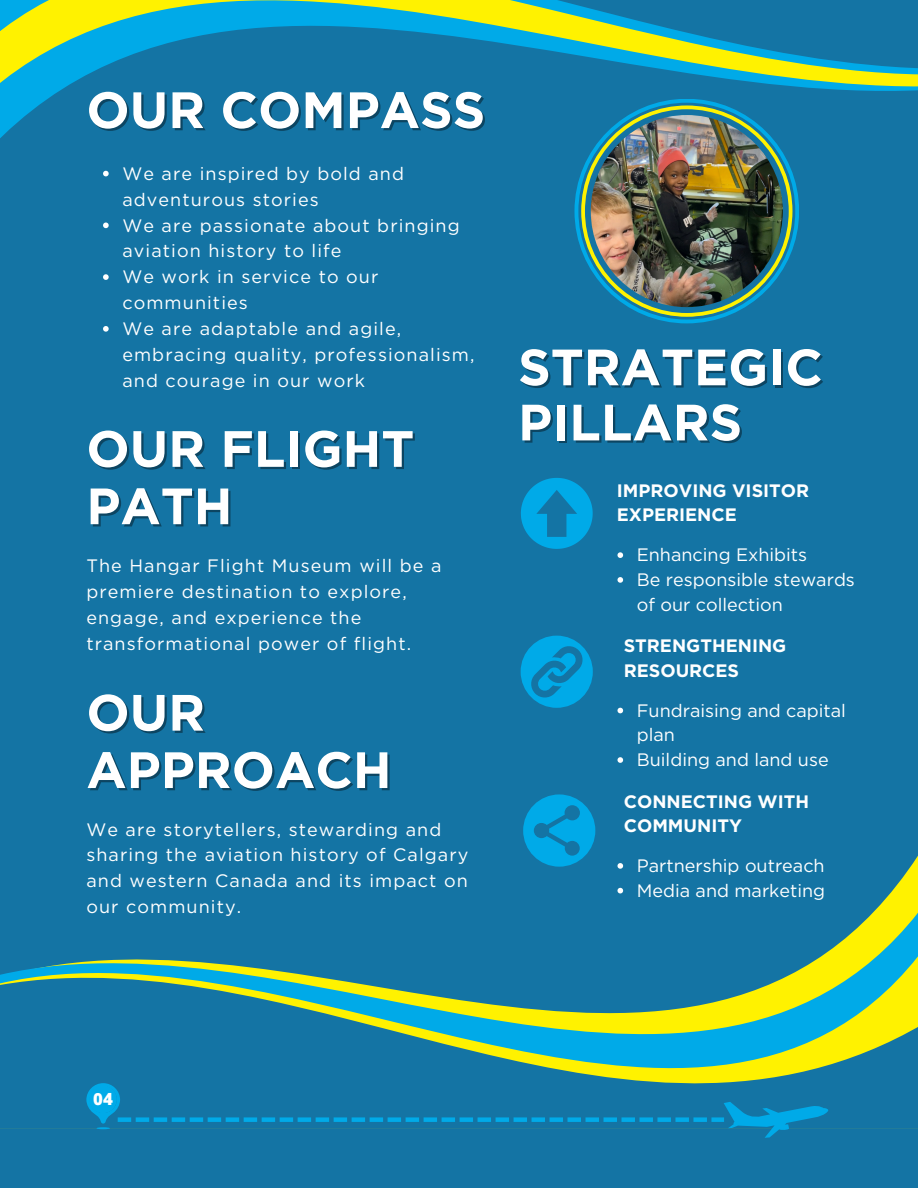
<style>
.page{position:relative;width:918px;height:1188px;background:#1474a4}
.page>*{position:absolute;margin:0;border:0;box-sizing:border-box;transform-origin:0 0}
.t1{font:700 51px/59.7px "Gotham";color:#fff}
.t2{font:18px/25.8px "Gotham";letter-spacing:.06em;color:#fff}
.t3{font:18px/24.8px "Gotham";color:#fff}
.t4{font:700 18px/24.8px "Gotham";color:#fff}
.t5{font:800 16.8px "Open Sans";color:#fff}
.s1{color:rgb(0 0 0/.4)}
</style>
<div class="page">
<svg style="left:0;top:0;width:918px;height:126px"></svg>
<svg style="left:521px;top:478px;width:72px;height:71px"></svg>
<svg style="left:619px;top:885px;width:299px;height:46px"></svg>
<svg style="left:0;top:931px;width:918px;height:198px"></svg>
<svg style="left:86px;top:1083px;width:742px;height:55px"></svg>
<div style="left:523px;top:794px;width:72px;height:73px;background:#00aae8;border-radius:50%"></div>
<svg style="left:534px;top:805px;width:46px;height:51px"></svg>
<div style="left:521px;top:636px;width:72px;height:72px;background:#00aae8;border-radius:50%"></div>
<svg style="left:530px;top:645px;width:54px;height:54px"></svg>
<svg style="left:103px;top:171px;width:6px;height:5px"></svg>
<svg style="left:103px;top:223px;width:6px;height:5px"></svg>
<svg style="left:103px;top:274px;width:6px;height:6px"></svg>
<svg style="left:103px;top:326px;width:6px;height:6px"></svg>
<svg style="left:617px;top:863px;width:6px;height:6px"></svg>
<svg style="left:617px;top:888px;width:6px;height:5px"></svg>
<svg style="left:617px;top:552px;width:6px;height:6px"></svg>
<svg style="left:617px;top:577px;width:6px;height:6px"></svg>
<svg style="left:617px;top:708px;width:6px;height:5px"></svg>
<svg style="left:617px;top:757px;width:6px;height:6px"></svg>
<svg style="left:578px;top:103px;width:217px;height:217px"></svg>
<svg style="left:585px;top:109px;width:204px;height:204px"></svg>
<img style="left:591px;top:115px;width:192px;height:192px;border-radius:50%">
<p class="t1" style="left:86px;top:83px;width:400px">OUR COMPASS</p>
<p class="t2" style="left:122px;top:160px;width:283px">We are inspired by bold and adventurous stories</p>
<p class="t2" style="left:122px;top:212px;width:339px">We are passionate about bringing aviation history to life</p>
<p class="t2" style="left:122px;top:264px;width:258px">We work in service to our communities</p>
<p class="t2" style="left:122px;top:315px;width:354px">We are adaptable and agile, embracing quality, professionalism, and courage in our work</p>
<p class="t1" style="left:86px;top:422px;width:329px">OUR FLIGHT<br><span class="s1">PATH</span></p>
<p class="t2" style="left:86px;top:553px;width:357px">The Hangar Flight Museum will be a premiere destination to explore, engage, and experience the transformational power of flight.</p>
<p class="t1" style="left:86px;top:690px;width:307px;line-height:55.1px"><span class="s1">OUR<br></span>APPROACH</p>
<p class="t2" style="left:86px;top:816px;width:384px">We are storytellers, stewarding and sharing the aviation history of Calgary and western Canada and its impact on our community.</p>
<p class="t1" style="left:518px;top:342px;width:306px;line-height:55.2px">STRATEGIC<br>PILLARS</p>
<p class="t4" style="left:617px;top:479px;width:194px">IMPROVING VISITOR<br>EXPERIENCE</p>
<p class="t3" style="left:637px;top:542px;width:172px">Enhancing Exhibits</p>
<p class="t3" style="left:637px;top:567px;width:220px">Be responsible stewards of our collection</p>
<p class="t4" style="left:624px;top:634px;width:164px">STRENGTHENING<br>RESOURCES</p>
<p class="t3" style="left:637px;top:698px;width:211px">Fundraising and capital plan</p>
<p class="t3" style="left:637px;top:747px;width:193px">Building and land use</p>
<p class="t4" style="left:624px;top:790px;width:187px">CONNECTING WITH<br>COMMUNITY</p>
<p class="t3" style="left:637px;top:853px;width:189px">Partnership outreach</p>
<p class="t3" style="left:637px;top:878px;width:190px">Media and marketing</p>
<p class="t5" style="left:93px;top:1088px;width:21px">04</p>
</div>
